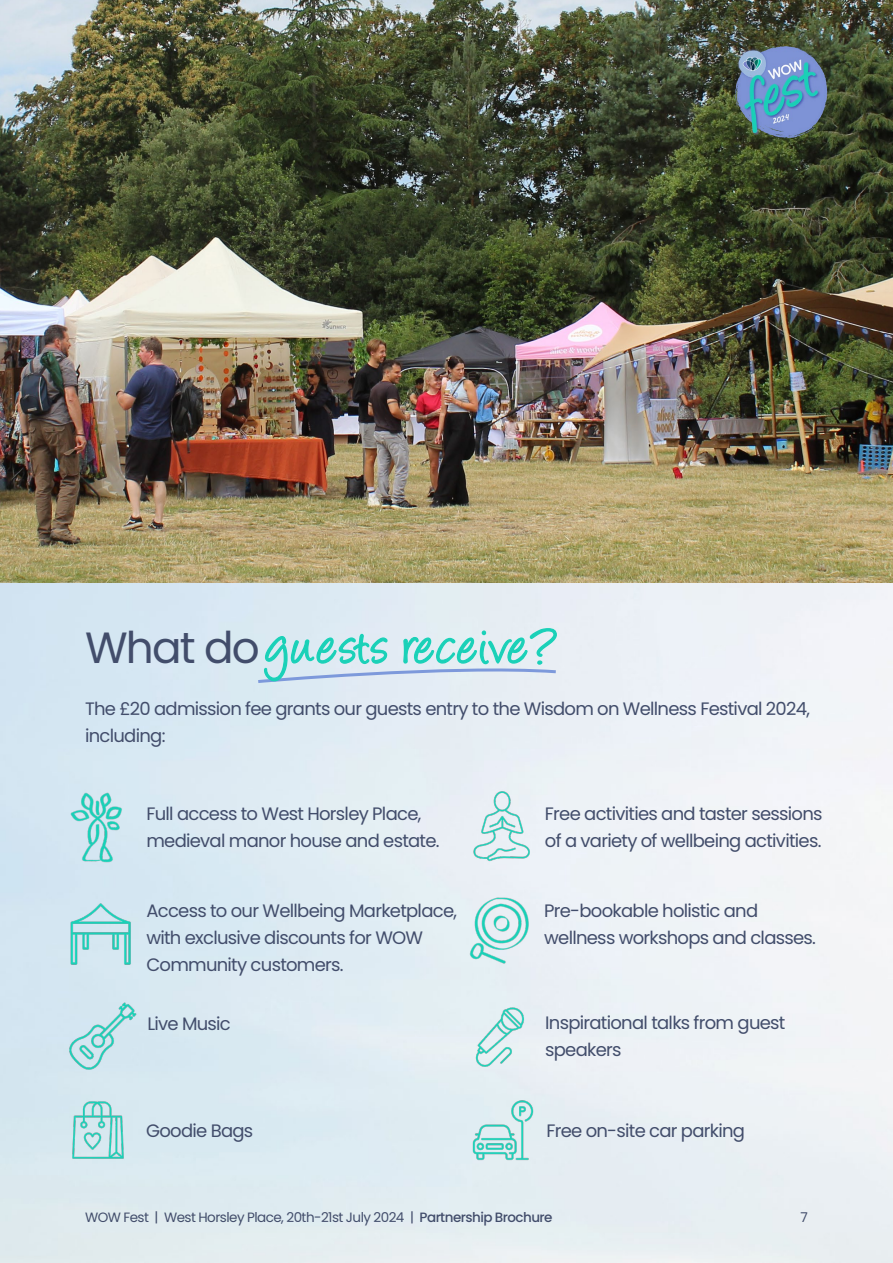
<style>
.page{position:relative;width:893px;height:1263px;background:#fff}
.page>*{position:absolute;margin:0;border:0;box-sizing:border-box;transform-origin:0 0}
.t1{font:43.65px "Poppins";letter-spacing:-.04em;color:#424d6b}
.t2{font:18px/27px "Poppins";letter-spacing:-.04em;color:#424d6b}
.t3{font:13.5px "Poppins";letter-spacing:-.04em;color:#424d6b}
.s1{font-weight:500}
</style>
<div class="page">
<img style="left:0;top:0;width:893px;height:583px">
<img style="left:736px;top:46px;width:98px;height:91px">
<svg style="left:255px;top:627px;width:304px;height:57px;background:#b9e2e7"></svg>
<img style="left:70px;top:898px;width:67px;height:73px">
<img style="left:68px;top:998px;width:73px;height:76px">
<img style="left:71px;top:1097px;width:60px;height:66px">
<img style="left:465px;top:1092px;width:76px;height:76px">
<img style="left:456px;top:889px;width:85px;height:85px">
<img style="left:70px;top:784px;width:73px;height:89px">
<img style="left:465px;top:1001px;width:70px;height:70px">
<img style="left:465px;top:789px;width:73px;height:73px">
<h1 class="t1" style="left:85px;top:623px;width:176px">What do</h1>
<p class="t2" style="left:85px;top:695px;width:726px">The £20 admission fee grants our guests entry to the Wisdom on Wellness Festival 2024, including:</p>
<p class="t2" style="left:146px;top:801px;width:295px">Full access to West Horsley Place, medieval manor house and estate.</p>
<p class="t2" style="left:146px;top:897px;width:312px">Access to our Wellbeing Marketplace, with exclusive discounts for WOW<br>Community customers.</p>
<p class="t2" style="left:147px;top:1010px;width:85px">Live Music</p>
<p class="t2" style="left:545px;top:800px;width:279px">Free activities and taster sessions of a variety of wellbeing activities.</p>
<p class="t2" style="left:544px;top:897px;width:273px">Pre-bookable holistic and wellness workshops and classes.</p>
<p class="t2" style="left:545px;top:1010px;width:242px">Inspirational talks from guest speakers</p>
<p class="t2" style="left:146px;top:1117px;width:109px">Goodie Bags</p>
<p class="t2" style="left:546px;top:1117px;width:200px">Free on-site car parking</p>
<p class="t3" style="left:85px;top:1210px;width:469px">WOW Fest | West Horsley Place, 20th-21st July 2024 | <span class="s1">Partnership Brochure</span></p>
<p class="t3" style="left:800px;top:1210px;width:9px">7</p>
</div>
